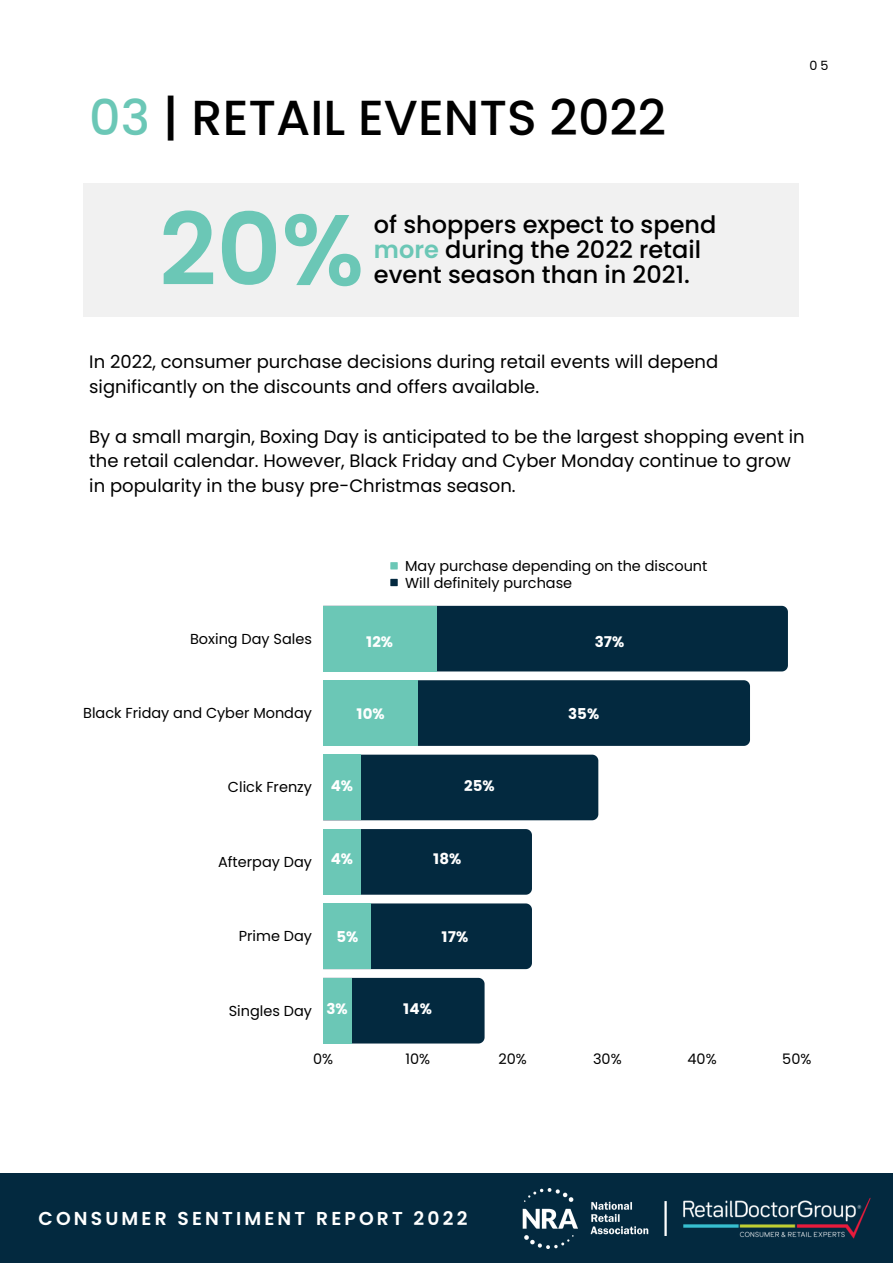
<style>
.page{position:relative;width:893px;height:1264px;background:#fff}
.page>*{position:absolute;margin:0;border:0;box-sizing:border-box;transform-origin:0 0}
.t1{font:600 100.05px "Poppins";color:#6bc7b6}
.t2{font:500 49.2px "Poppins";color:#000}
.t3{font:500 24px/24.8px "Poppins";color:#000}
.t4{font:600 18.75px "Poppins";letter-spacing:.17em;color:#fff}
.t5{font:18px/24.8px "Poppins";color:#000}
.t6{font:15px "Poppins";color:#fff}
.t7{font:14.4px/16.8px "Poppins";color:#000}
.t8{font:12.75px "Poppins";color:#000}
.s1{color:#6bc7b6}
.s2{font-weight:600;color:#6bc7b6}
</style>
<div class="page">
<div style="left:83px;top:183px;width:715px;height:134px;background:#f1f1f1"></div>
<div style="left:390px;top:562px;width:7px;height:7px;background:#6bc7b6"></div>
<div style="left:390px;top:579px;width:7px;height:7px;background:#03293f"></div>
<div style="left:437px;top:606px;width:350px;height:65px;background:#03293f"></div>
<div style="left:418px;top:680px;width:332px;height:66px;background:#03293f"></div>
<div style="left:361px;top:754px;width:237px;height:66px;background:#03293f"></div>
<div style="left:361px;top:829px;width:171px;height:65px;background:#03293f"></div>
<div style="left:370px;top:903px;width:162px;height:66px;background:#03293f"></div>
<div style="left:351px;top:977px;width:133px;height:66px;background:#03293f"></div>
<div style="left:323px;top:606px;width:114px;height:65px;background:#6bc7b6"></div>
<div style="left:323px;top:680px;width:95px;height:66px;background:#6bc7b6"></div>
<div style="left:323px;top:754px;width:38px;height:66px;background:#6bc7b6"></div>
<div style="left:323px;top:829px;width:38px;height:65px;background:#6bc7b6"></div>
<div style="left:323px;top:903px;width:47px;height:66px;background:#6bc7b6"></div>
<div style="left:323px;top:977px;width:28px;height:66px;background:#6bc7b6"></div>
<div style="left:0;top:1173px;width:892px;height:89px;background:#03293f"></div>
<img style="left:522px;top:1188px;width:126px;height:60px">
<img style="left:683px;top:1198px;width:187px;height:41px">
<hr style="left:664px;top:1201px;width:2px;height:34px;background:#fff">
<h2 class="t2" style="left:89px;top:83px;width:578px"><span class="s1">03</span> | RETAIL EVENTS 2022</h2>
<h1 class="t1" style="left:159px;top:180px;width:206px">20%</h1>
<h3 class="t3" style="left:374px;top:212px;width:344px">of shoppers expect to spend <span class="s2">more</span> during the 2022 retail event season than in 2021.</h3>
<p class="t8" style="left:809px;top:56px;width:21px">05</p>
<p class="t5" style="left:89px;top:350px;width:630px">In 2022, consumer purchase decisions during retail events will depend significantly on the discounts and offers available.</p>
<p class="t5" style="left:89px;top:424px;width:717px">By a small margin, Boxing Day is anticipated to be the largest shopping event in the retail calendar. However, Black Friday and Cyber Monday continue to grow in popularity in the busy pre-Christmas season.</p>
<p class="t7" style="left:190px;top:630px;width:123px">Boxing Day Sales</p>
<p class="t7" style="left:405px;top:557px;width:304px">May purchase depending on the discount<br>Will definitely purchase</p>
<p class="t6" style="left:366px;top:632px;width:29px">12%</p>
<p class="t6" style="left:594px;top:632px;width:31px">37%</p>
<p class="t7" style="left:83px;top:704px;width:230px">Black Friday and Cyber Monday</p>
<p class="t6" style="left:356px;top:705px;width:30px">10%</p>
<p class="t6" style="left:568px;top:705px;width:32px">35%</p>
<p class="t7" style="left:228px;top:779px;width:85px">Click Frenzy</p>
<p class="t6" style="left:330px;top:777px;width:24px">4%</p>
<p class="t6" style="left:464px;top:777px;width:32px">25%</p>
<p class="t7" style="left:218px;top:853px;width:95px">Afterpay Day</p>
<p class="t6" style="left:330px;top:849px;width:24px">4%</p>
<p class="t6" style="left:433px;top:849px;width:30px">18%</p>
<p class="t7" style="left:239px;top:927px;width:75px">Prime Day</p>
<p class="t6" style="left:336px;top:927px;width:23px">5%</p>
<p class="t6" style="left:441px;top:927px;width:28px">17%</p>
<p class="t7" style="left:229px;top:1002px;width:85px">Singles Day</p>
<p class="t6" style="left:326px;top:1000px;width:23px">3%</p>
<p class="t6" style="left:403px;top:1000px;width:30px">14%</p>
<p class="t7" style="left:313px;top:1050px;width:22px">0%</p>
<p class="t7" style="left:405px;top:1050px;width:26px">10%</p>
<p class="t7" style="left:498px;top:1050px;width:30px">20%</p>
<p class="t7" style="left:593px;top:1050px;width:30px">30%</p>
<p class="t7" style="left:687px;top:1050px;width:31px">40%</p>
<p class="t7" style="left:782px;top:1050px;width:31px">50%</p>
<p class="t4" style="left:39px;top:1205px;width:430px">CONSUMER SENTIMENT REPORT 2022</p>
</div>
